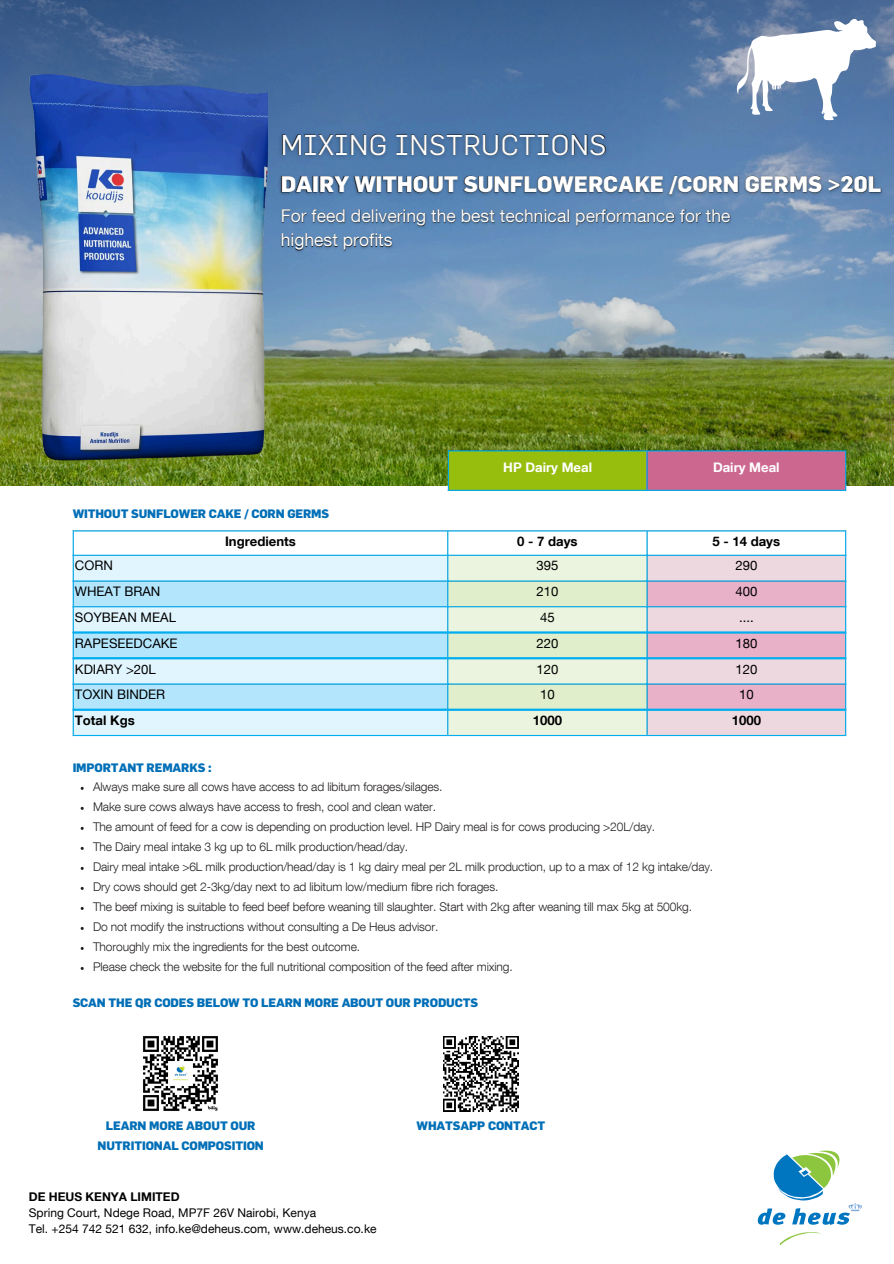
<style>
.page{position:relative;width:894px;height:1264px;background:#fff}
.page>*{position:absolute;margin:0;border:0;box-sizing:border-box;transform-origin:0 0}
.t1{font:28.05px "Flama";letter-spacing:.015em;color:#fff}
.t2{font:800 22.05px "Flama";color:#fff}
.t3{font:17.55px/23.7px "Helvetica Neue LT Com";color:#fff}
.t4{font:13.2px "Helvetica Neue LT Com";color:#000}
.t5{font:700 13.2px "Helvetica Neue LT Com";color:#000}
.t6{font:700 13.2px "Helvetica Neue LT Com";color:#fff}
.t7{font:300 12px "Helvetica Neue LT Com";letter-spacing:-.01em;color:#231f20}
.t8{font:800 12px/20px "Flama";letter-spacing:-.01em;color:#006fb7;text-align:center}
.t9{font:12px "Helvetica Neue LT Com";color:#000}
.t10{font:700 12px "Helvetica Neue LT Com";color:#000}
</style>
<div class="page">
<img style="left:1px;top:0;width:892px;height:485px">
<img style="left:29px;top:69px;width:238px;height:401px">
<svg style="left:779px;top:1232px;width:42px;height:13px"></svg>
<svg style="left:757px;top:1150px;width:105px;height:74px"></svg>
<div style="left:448px;top:450px;width:199px;height:40px;background:#97be0d"></div>
<div style="left:646px;top:450px;width:199px;height:40px;background:#cc6890"></div>
<hr style="left:447px;top:451px;width:2px;height:39px;background:#00aeef">
<hr style="left:646px;top:451px;width:1px;height:39px;background:#00aeef">
<hr style="left:844px;top:451px;width:2px;height:39px;background:#00aeef">
<hr style="left:447px;top:450px;width:399px;height:1px;background:#00aeef">
<hr style="left:447px;top:490px;width:399px;height:1px;background:#00aeef">
<div style="left:74px;top:556px;width:373px;height:179px;background:#e1f5fe"></div>
<svg style="left:74px;top:581px;width:373px;height:127px;background:#c0e9fc"></svg>
<svg style="left:448px;top:531px;width:396px;height:204px;background:#e6dfda"></svg>
<hr style="left:73px;top:531px;width:1px;height:204px;background:#00aeef">
<hr style="left:447px;top:531px;width:1px;height:204px;background:#00aeef">
<hr style="left:646px;top:531px;width:1px;height:204px;background:#00aeef">
<hr style="left:844px;top:531px;width:2px;height:204px;background:#00aeef">
<hr style="left:73px;top:530px;width:773px;height:1px;background:#00aeef">
<hr style="left:73px;top:554px;width:773px;height:2px;background:#00aeef">
<hr style="left:73px;top:580px;width:773px;height:1px;background:#00aeef">
<hr style="left:73px;top:606px;width:773px;height:1px;background:#00aeef">
<hr style="left:73px;top:683px;width:773px;height:1px;background:#00aeef">
<hr style="left:73px;top:735px;width:773px;height:1px;background:#00aeef">
<hr style="left:73px;top:631px;width:773px;height:2px;background:#00aeef">
<hr style="left:73px;top:657px;width:773px;height:2px;background:#00aeef">
<hr style="left:73px;top:708px;width:773px;height:3px;background:#00aeef">
<svg style="left:736px;top:19px;width:139px;height:101px"></svg>
<img style="left:443px;top:1036px;width:75px;height:75px">
<img style="left:143px;top:1036px;width:75px;height:75px">
<img style="left:275px;top:126px;width:340px;height:38px">
<img style="left:276px;top:170px;width:611px;height:33px">
<img style="left:277px;top:204px;width:459px;height:52px">
<p class="t1" style="left:280px;top:132px;width:327px">MIXING INSTRUCTIONS</p>
<h4 class="t2" style="left:280px;top:174px;width:602px">DAIRY WITHOUT SUNFLOWERCAKE /CORN GERMS &gt;20L</h4>
<p class="t3" style="left:280px;top:207px;width:451px">For feed delivering the best technical performance for the highest profits</p>
<p class="t8" style="left:73px;top:504px;width:258px">WITHOUT SUNFLOWER CAKE / CORN GERMS</p>
<p class="t6" style="left:503px;top:463px;width:90px">HP Dairy Meal</p>
<h1 class="t6" style="left:712px;top:463px;width:68px">Dairy Meal</h1>
<h2 class="t5" style="left:225px;top:536px;width:72px">Ingredients</h2>
<h3 class="t5" style="left:517px;top:536px;width:62px">0 - 7 days</h3>
<p class="t5" style="left:712px;top:536px;width:69px">5 - 14 days</p>
<p class="t4" style="left:75px;top:560px;width:39px">CORN</p>
<h4 class="t4" style="left:536px;top:560px;width:23px">395</h4>
<p class="t4" style="left:735px;top:560px;width:23px">290</p>
<p class="t4" style="left:75px;top:586px;width:87px">WHEAT BRAN</p>
<p class="t4" style="left:536px;top:586px;width:23px">210</p>
<p class="t4" style="left:735px;top:586px;width:23px">400</p>
<p class="t4" style="left:75px;top:612px;width:102px">SOYBEAN MEAL</p>
<p class="t4" style="left:540px;top:612px;width:16px">45</p>
<p class="t4" style="left:738px;top:612px;width:16px">....</p>
<p class="t4" style="left:75px;top:638px;width:104px">RAPESEEDCAKE</p>
<p class="t4" style="left:536px;top:638px;width:23px">220</p>
<p class="t4" style="left:735px;top:638px;width:23px">180</p>
<p class="t4" style="left:75px;top:664px;width:82px">KDIARY &gt;20L</p>
<p class="t4" style="left:536px;top:664px;width:23px">120</p>
<p class="t4" style="left:735px;top:664px;width:23px">120</p>
<p class="t4" style="left:75px;top:689px;width:92px">TOXIN BINDER</p>
<p class="t4" style="left:540px;top:689px;width:16px">10</p>
<p class="t4" style="left:738px;top:689px;width:16px">10</p>
<p class="t5" style="left:75px;top:715px;width:61px">Total Kgs</p>
<p class="t5" style="left:532px;top:715px;width:31px">1000</p>
<p class="t5" style="left:731px;top:715px;width:31px">1000</p>
<p class="t8" style="left:73px;top:758px;width:140px">IMPORTANT REMARKS :</p>
<p class="t7" style="left:93px;top:782px;width:351px">Always make sure all cows have access to ad libitum forages/silages.</p>
<p class="t7" style="left:93px;top:802px;width:344px">Make sure cows always have access to fresh, cool and clean water.</p>
<p class="t7" style="left:93px;top:822px;width:563px">The amount of feed for a cow is depending on production level. HP Dairy meal is for cows producing &gt;20L/day.</p>
<h4 class="t7" style="left:93px;top:842px;width:316px">The Dairy meal intake 3 kg up to 6L milk production/head/day.</h4>
<p class="t7" style="left:93px;top:862px;width:621px">Dairy meal intake &gt;6L milk production/head/day is 1 kg dairy meal per 2L milk production, up to a max of 12 kg intake/day.</p>
<h4 class="t7" style="left:93px;top:882px;width:406px">Dry cows should get 2-3kg/day next to ad libitum low/medium fibre rich forages.</h4>
<p class="t7" style="left:93px;top:902px;width:600px">The beef mixing is suitable to feed beef before weaning till slaughter. Start with 2kg after weaning till max 5kg at 500kg.</p>
<h4 class="t7" style="left:93px;top:922px;width:347px">Do not modify the instructions without consulting a De Heus advisor.</h4>
<p class="t7" style="left:93px;top:942px;width:268px">Thoroughly mix the ingredients for the best outcome.</p>
<p class="t7" style="left:93px;top:962px;width:421px">Please check the website for the full nutritional composition of the feed after mixing.</p>
<p class="t8" style="left:73px;top:993px;width:407px">SCAN THE QR CODES BELOW TO LEARN MORE ABOUT OUR PRODUCTS</p>
<p class="t8" style="left:97px;top:1116px;width:168px">LEARN MORE ABOUT OUR<br>NUTRITIONAL COMPOSITION</p>
<p class="t10" style="left:29px;top:1192px;width:152px">DE HEUS KENYA LIMITED</p>
<p class="t9" style="left:29px;top:1208px;width:289px">Spring Court, Ndege Road, MP7F 26V Nairobi, Kenya</p>
<p class="t9" style="left:29px;top:1224px;width:349px">Tel. +254 742 521 632, info.ke@deheus.com, www.deheus.co.ke</p>
<p class="t8" style="left:416px;top:1116px;width:130px">WHATSAPP CONTACT</p>
</div>
